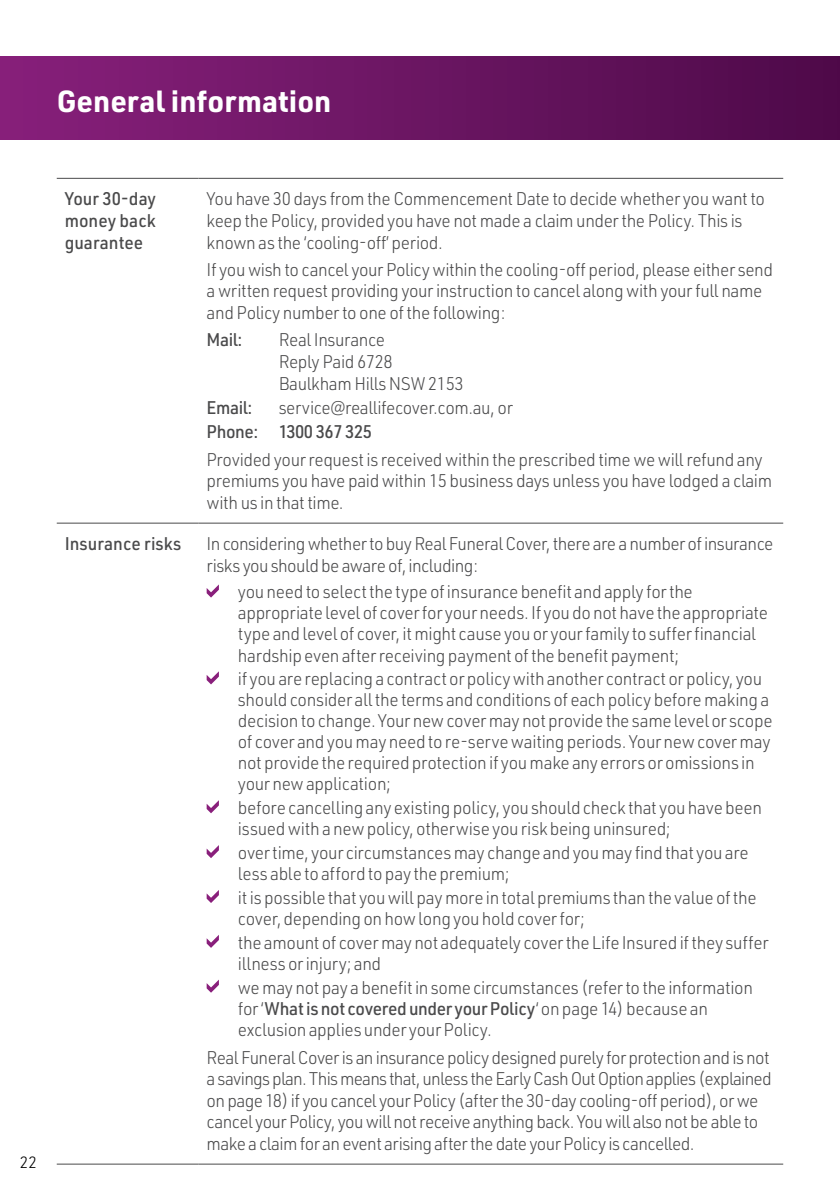
<style>
.page{position:relative;width:840px;height:1191px;background:#fff}
.page>*{position:absolute;margin:0;border:0;box-sizing:border-box;transform-origin:0 0}
.t1{font:700 30px "URWDIN";color:#fff}
.t2{font:300 18px/21.6px "URWDIN";letter-spacing:-.025em;color:#4a4a4b;scale:.95 1}
.t3{font:500 18px/21.6px "URWDIN";color:#4a4a4b;text-align:justify;scale:.95 1}
.t4{font:500 18px "URWDIN";letter-spacing:-.025em;color:#4a4a4b;scale:.95 1}
.t5{font:300 16px "URWDIN";color:#000}
.s1{font-weight:500}
</style>
<div class="page">
<hr style="left:57px;top:178px;width:141px;height:1px;background:#4a4a4b">
<hr style="left:198px;top:178px;width:584px;height:1px;background:#4a4a4b">
<hr style="left:57px;top:523px;width:141px;height:1px;background:#4a4a4b">
<hr style="left:198px;top:523px;width:584px;height:1px;background:#4a4a4b">
<hr style="left:57px;top:1163px;width:141px;height:1px;background:#4a4a4b">
<hr style="left:198px;top:1163px;width:584px;height:1px;background:#4a4a4b">
<svg style="left:206px;top:584px;width:13px;height:13px"></svg>
<svg style="left:206px;top:671px;width:13px;height:13px"></svg>
<svg style="left:206px;top:800px;width:13px;height:13px"></svg>
<svg style="left:206px;top:845px;width:13px;height:13px"></svg>
<svg style="left:206px;top:890px;width:13px;height:13px"></svg>
<svg style="left:206px;top:935px;width:13px;height:13px"></svg>
<svg style="left:206px;top:979px;width:13px;height:13px"></svg>
<div style="left:0;top:57px;width:839px;height:83px;background:linear-gradient(to right,#87207b,#4e0a49)"></div>
<h1 class="t1" style="left:57px;top:80px;width:276px">General information</h1>
<p class="t5" style="left:20px;top:1152px;width:19px">22</p>
<p class="t3" style="left:65px;top:187px;width:98px">Your 30-day money back guarantee</p>
<p class="t2" style="left:206px;top:188px;width:589px">You have 30 days from the Commencement Date to decide whether you want to keep the Policy, provided you have not made a claim under the Policy. This is known as the ‘cooling-off’ period.</p>
<p class="t2" style="left:206px;top:258px;width:597px">If you wish to cancel your Policy within the cooling-off period, please either send a written request providing your instruction to cancel along with your full name and Policy number to one of the following:</p>
<p class="t3" style="left:206px;top:328px;width:39px">Mail:</p>
<p class="t2" style="left:278px;top:329px;width:196px">Real Insurance<br>Reply Paid 6728<br>Baulkham Hills NSW 2153</p>
<p class="t3" style="left:206px;top:396px;width:50px">Email:</p>
<p class="t2" style="left:278px;top:396px;width:248px">service@reallifecover.com.au, or</p>
<p class="t4" style="left:206px;top:420px;width:175px">Phone: 1300 367 325</p>
<p class="t2" style="left:206px;top:448px;width:596px">Provided your request is received within the prescribed time we will refund any premiums you have paid within 15 business days unless you have lodged a claim with us in that time.</p>
<p class="t3" style="left:65px;top:532px;width:124px">Insurance risks</p>
<p class="t2" style="left:206px;top:532px;width:597px">In considering whether to buy Real Funeral Cover, there are a number of insurance risks you should be aware of, including:</p>
<p class="t2" style="left:238px;top:581px;width:559px;line-height:21px">you need to select the type of insurance benefit and apply for the appropriate level of cover for your needs. If you do not have the appropriate type and level of cover, it might cause you or your family to suffer financial hardship even after receiving payment of the benefit payment;</p>
<p class="t2" style="left:238px;top:668px;width:564px;line-height:21px">if you are replacing a contract or policy with another contract or policy, you should consider all the terms and conditions of each policy before making a decision to change. Your new cover may not provide the same level or scope of cover and you may need to re-serve waiting periods. Your new cover may not provide the required protection if you make any errors or omissions in your new application;</p>
<p class="t2" style="left:238px;top:797px;width:553px;line-height:21px">before cancelling any existing policy, you should check that you have been issued with a new policy, otherwise you risk being uninsured;</p>
<p class="t2" style="left:238px;top:841px;width:539px;line-height:21px">over time, your circumstances may change and you may find that you are less able to afford to pay the premium;</p>
<p class="t2" style="left:238px;top:886px;width:547px;line-height:21px">it is possible that you will pay more in total premiums than the value of the cover, depending on how long you hold cover for;</p>
<p class="t2" style="left:238px;top:931px;width:560px;line-height:21px">the amount of cover may not adequately cover the Life Insured if they suffer illness or injury; and</p>
<p class="t2" style="left:238px;top:976px;width:543px">we may not pay a benefit in some circumstances (refer to the information for ‘<span class="s1">What is not covered under your Policy</span>‘ on page 14) because an exclusion applies under your Policy.</p>
<p class="t2" style="left:206px;top:1045px;width:596px">Real Funeral Cover is an insurance policy designed purely for protection and is not a savings plan. This means that, unless the Early Cash Out Option applies (explained on page 18) if you cancel your Policy (after the 30-day cooling-off period), or we cancel your Policy, you will not receive anything back. You will also not be able to make a claim for an event arising after the date your Policy is cancelled.</p>
</div>
